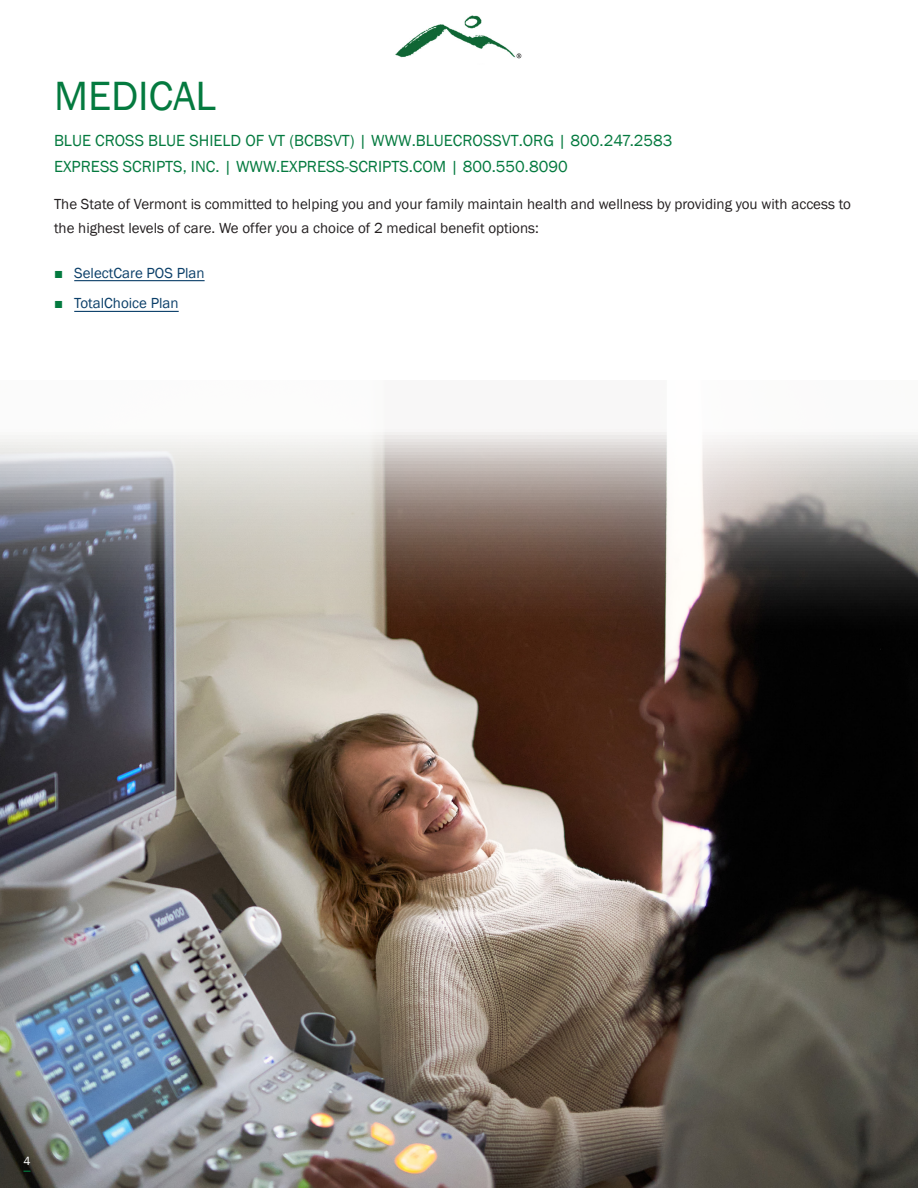
<style>
.page{position:relative;width:918px;height:1188px;background:#fff}
.page>*{position:absolute;margin:0;border:0;box-sizing:border-box;transform-origin:0 0}
.t1{font:42px "Franklin Gothic";color:#047a3f}
.t2{font:16.5px/25.5px "Franklin Gothic";color:#047a3f}
.t3{font:15px/24px "Franklin Gothic";color:#231f20}
.t4{font:15px "Franklin Gothic";color:#0b3f69}
.t5{font:12px "Franklin Gothic";color:#fff}
.s1{color:#047a3f}
</style>
<div class="page">
<hr style="left:74px;top:280px;width:131px;height:1px;background:#0b3f69">
<img style="left:395px;top:15px;width:127px;height:44px">
<hr style="left:74px;top:311px;width:105px;height:1px;background:#0b3f69">
<img style="left:0;top:432px;width:918px;height:756px">
<p class="t1" style="left:54px;top:70px;width:164px">MEDICAL</p>
<p class="t2" style="left:54px;top:129px;width:620px">BLUE CROSS BLUE SHIELD OF VT (BCBSVT) | WWW.BLUECROSSVT.ORG | 800.247.2583<br>EXPRESS SCRIPTS, INC. | WWW.EXPRESS-SCRIPTS.COM | 800.550.8090</p>
<p class="t3" style="left:54px;top:193px;width:798px">The State of Vermont is committed to helping you and your family maintain health and wellness by providing you with access to the highest levels of care. We offer you a choice of 2 medical benefit options:</p>
<p class="t4" style="left:54px;top:263px;width:152px"><span class="s1">■</span> SelectCare POS Plan</p>
<p class="t4" style="left:54px;top:294px;width:126px"><span class="s1">■</span> TotalChoice Plan</p>
<p class="t5" style="left:23px;top:1154px;width:9px">4</p>
</div>
